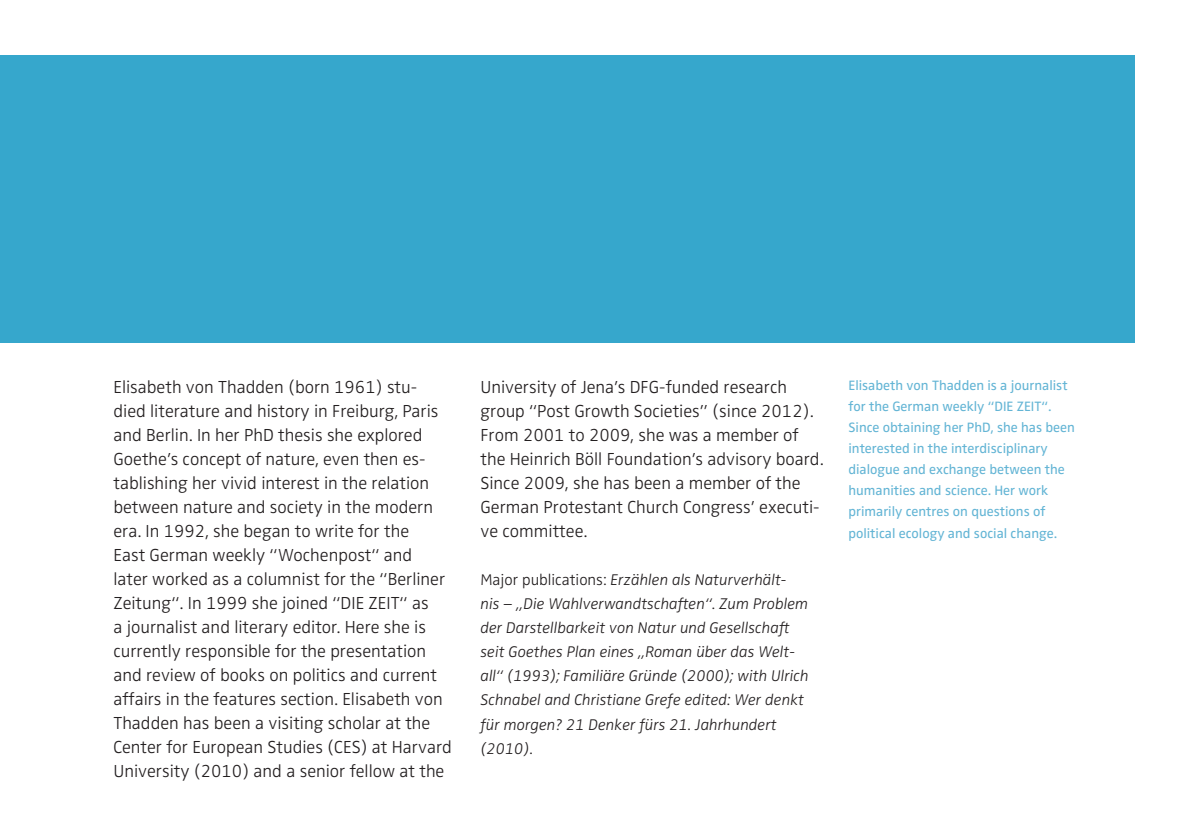
<style>
.page{position:relative;width:1191px;height:840px;background:#fff}
.page>*{position:absolute;margin:0;border:0;box-sizing:border-box;transform-origin:0 0}
.t1{font:300 18px/24px "Zwo OT";color:#231f20}
.t2{font:italic 300 16px/24px "Zwo OT";color:#231f20}
.t3{font:14px/21px "Zwo OT";color:#64b5d5}
.s1{font-style:normal}
</style>
<div class="page">
<div style="left:0;top:55px;width:1134px;height:287px;background:#36a7cc"></div>
<p class="t1" style="left:113px;top:375px;width:340px">Elisabeth von Thadden (born 1961) stu&shy;died literature and history in Freiburg, Paris and Berlin. In her PhD thesis she explored Goethe’s concept of nature, even then es&shy;tablishing her vivid interest in the relation between nature and society in the modern era. In 1992, she began to write for the<br>East German weekly “Wochenpost“ and<br>later worked as a columnist for the “Berliner Zeitung“. In 1999 she joined “DIE ZEIT“ as<br>a journalist and literary editor. Here she is currently responsible for the presentation and review of books on politics and current affairs in the features section. Elisabeth von Thadden has been a visiting scholar at the Center for European Studies (CES) at Harvard University (2010) and a senior fellow at the</p>
<p class="t1" style="left:480px;top:375px;width:345px">University of Jena’s DFG-funded research group “Post Growth Societies” (since 2012).<br>From 2001 to 2009, she was a member of the Heinrich Böll Foundation’s advisory board.<br>Since 2009, she has been a member of the German Protestant Church Congress’ executi&shy;ve committee.</p>
<p class="t2" style="left:480px;top:568px;width:330px"><span class="s1">Major publications:</span> Erzählen als Naturverhält&shy;nis – „Die Wahlverwandtschaften“. Zum Problem der Darstellbarkeit von Natur und Gesellschaft seit Goethes Plan eines „Roman über das Welt&shy;all“ (1993); Familiäre Gründe (2000); with Ulrich Schnabel and Christiane Grefe edited: Wer denkt für morgen? 21 Denker fürs 21. Jahrhundert (2010).</p>
<p class="t3" style="left:848px;top:375px;width:228px">Elisabeth von Thadden is a journalist for the German weekly “DIE ZEIT“.<br>Since obtaining her PhD, she has been interested in the interdisciplinary dialogue and exchange between the humanities and science. Her work primarily centres on questions of political ecology and social change.</p>
</div>
